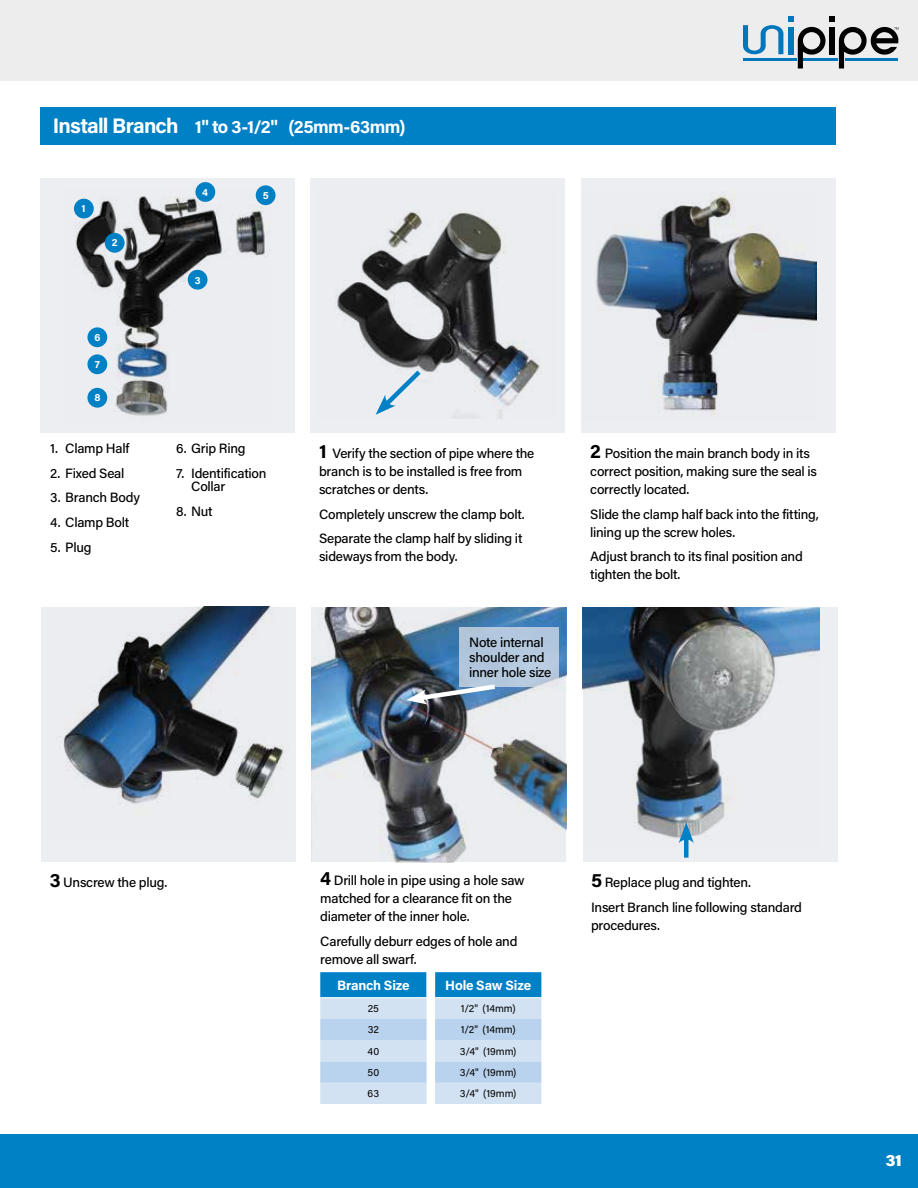
<style>
.page{position:relative;width:918px;height:1188px;background:#fff}
.page>*{position:absolute;margin:0;border:0;box-sizing:border-box;transform-origin:0 0}
.t1{font:700 18px "Acumin Pro";letter-spacing:-.03em;color:#fff}
.t2{font:900 16.5px "Acumin Pro";color:#fff}
.t3{font:500 13.5px/18px "Acumin Pro";letter-spacing:-.02em;color:#000}
.t4{font:700 13.5px "Acumin Pro";letter-spacing:-.015em;color:#fff}
.t5{font:10.5px "Acumin Pro";letter-spacing:-.005em;color:#000}
.t6{font:700 10.5px "Acumin Pro";color:#fff}
.s1{font-size:21px}
.s2{font-weight:700;font-size:19.5px}
</style>
<div class="page">
<div style="left:0;top:0;width:918px;height:81px;background:#ededee"></div>
<div style="left:0;top:1134px;width:918px;height:54px;background:#0080c5"></div>
<svg style="left:743px;top:16px;width:156px;height:53px"></svg>
<div style="left:40px;top:178px;width:256px;height:256px;background:#edeef1"></div>
<img style="left:74px;top:188px;width:196px;height:228px">
<div style="left:74px;top:199px;width:20px;height:19px;background:#0080c5;border-radius:50%"></div>
<div style="left:195px;top:182px;width:20px;height:20px;background:#0080c5;border-radius:50%"></div>
<div style="left:105px;top:233px;width:20px;height:20px;background:#0080c5;border-radius:50%"></div>
<div style="left:256px;top:185px;width:20px;height:20px;background:#0080c5;border-radius:50%"></div>
<div style="left:87px;top:327px;width:20px;height:20px;background:#0080c5;border-radius:50%"></div>
<div style="left:87px;top:354px;width:20px;height:20px;background:#0080c5;border-radius:50%"></div>
<div style="left:87px;top:388px;width:20px;height:20px;background:#0080c5;border-radius:50%"></div>
<div style="left:188px;top:270px;width:20px;height:20px;background:#0080c5;border-radius:50%"></div>
<img style="left:311px;top:608px;width:255px;height:254px">
<div style="left:460px;top:627px;width:99px;height:59px;background:#b3c8dd"></div>
<svg style="left:406px;top:682px;width:94px;height:23px"></svg>
<div style="left:41px;top:607px;width:255px;height:255px;background:#edeef1"></div>
<img style="left:60px;top:607px;width:224px;height:197px">
<div style="left:581px;top:178px;width:255px;height:256px;background:#edeef1"></div>
<img style="left:596px;top:191px;width:220px;height:224px">
<div style="left:310px;top:178px;width:255px;height:256px;background:#edeef1"></div>
<img style="left:335px;top:211px;width:207px;height:208px">
<div style="left:583px;top:608px;width:255px;height:254px;background:#edeef1"></div>
<img style="left:583px;top:608px;width:236px;height:235px">
<svg style="left:376px;top:366px;width:49px;height:49px"></svg>
<div style="left:684px;top:835px;width:5px;height:23px;background:#0080c5"></div>
<svg style="left:679px;top:822px;width:15px;height:21px"></svg>
<svg style="left:320px;top:972px;width:221px;height:132px;background:#a6cce9"></svg>
<hr style="left:435px;top:997px;width:106px;height:1px;background:#fff">
<div style="left:41px;top:107px;width:795px;height:38px;background:#0080c5"></div>
<h1 class="t1" style="left:53px;top:114px;width:354px"><span class="s1">Install Branch</span> 1" to 3-1/2" (25mm-63mm)</h1>
<p class="t6" style="left:81px;top:201px;width:6px">1</p>
<p class="t6" style="left:112px;top:235px;width:7px">2</p>
<p class="t6" style="left:94px;top:330px;width:8px">6</p>
<p class="t6" style="left:95px;top:357px;width:7px">7</p>
<p class="t6" style="left:94px;top:390px;width:8px">8</p>
<p class="t3" style="left:50px;top:439px;width:81px">1. Clamp Half</p>
<p class="t3" style="left:50px;top:463px;width:76px">2. Fixed Seal</p>
<p class="t3" style="left:50px;top:488px;width:91px">3. Branch Body</p>
<p class="t3" style="left:50px;top:513px;width:81px">4. Clamp Bolt</p>
<p class="t3" style="left:50px;top:538px;width:43px">5. Plug</p>
<p class="t6" style="left:202px;top:185px;width:7px">4</p>
<p class="t6" style="left:195px;top:272px;width:7px">3</p>
<p class="t6" style="left:263px;top:188px;width:7px">5</p>
<p class="t3" style="left:176px;top:439px;width:71px">6. Grip Ring</p>
<p class="t3" style="left:191px;top:466px;width:77px;line-height:13.5px;text-indent:-15px">7. Identification<br>Collar</p>
<p class="t3" style="left:176px;top:502px;width:38px">8. Nut</p>
<p class="t3" style="left:319px;top:444px;width:217px"><span class="s2">1</span> Verify the section of pipe where the branch is to be installed is free from scratches or dents.</p>
<p class="t3" style="left:319px;top:501px;width:207px;line-height:24.8px">Completely unscrew the clamp bolt.<br>Separate the clamp half by sliding it</p>
<p class="t3" style="left:319px;top:547px;width:140px">sideways from the body.</p>
<p class="t3" style="left:469px;top:634px;width:84px;line-height:15px">Note internal shoulder and inner hole size</p>
<p class="t3" style="left:590px;top:444px;width:228px"><span class="s2">2</span> Position the main branch body in its correct position, making sure the seal is correctly located.</p>
<p class="t3" style="left:590px;top:504px;width:230px">Slide the clamp half back into the fitting, lining up the screw holes.</p>
<p class="t3" style="left:590px;top:547px;width:214px">Adjust branch to its final position and tighten the bolt.</p>
<p class="t3" style="left:50px;top:873px;width:119px"><span class="s2">3</span> Unscrew the plug.</p>
<p class="t3" style="left:320px;top:871px;width:206px"><span class="s2">4</span> Drill hole in pipe using a hole saw matched for a clearance fit on the diameter of the inner hole.</p>
<p class="t3" style="left:320px;top:932px;width:199px">Carefully deburr edges of hole and remove all swarf.</p>
<p class="t4" style="left:337px;top:976px;width:74px">Branch Size</p>
<p class="t4" style="left:445px;top:976px;width:87px">Hole Saw Size</p>
<p class="t5" style="left:368px;top:1001px;width:13px">25</p>
<p class="t5" style="left:461px;top:1001px;width:56px">1/2" (14mm)</p>
<p class="t5" style="left:368px;top:1023px;width:13px">32</p>
<p class="t5" style="left:461px;top:1023px;width:56px">1/2" (14mm)</p>
<p class="t5" style="left:368px;top:1044px;width:13px">40</p>
<p class="t5" style="left:460px;top:1044px;width:58px">3/4" (19mm)</p>
<p class="t5" style="left:368px;top:1065px;width:13px">50</p>
<p class="t5" style="left:460px;top:1065px;width:58px">3/4" (19mm)</p>
<p class="t5" style="left:368px;top:1086px;width:13px">63</p>
<p class="t5" style="left:460px;top:1086px;width:58px">3/4" (19mm)</p>
<p class="t3" style="left:591px;top:869px;width:213px;line-height:24.8px"><span class="s2">5</span> Replace plug and tighten.<br>Insert Branch line following standard</p>
<p class="t3" style="left:591px;top:915px;width:70px">procedures.</p>
<p class="t2" style="left:879px;top:1149px;width:24px">3131</p>
</div>
